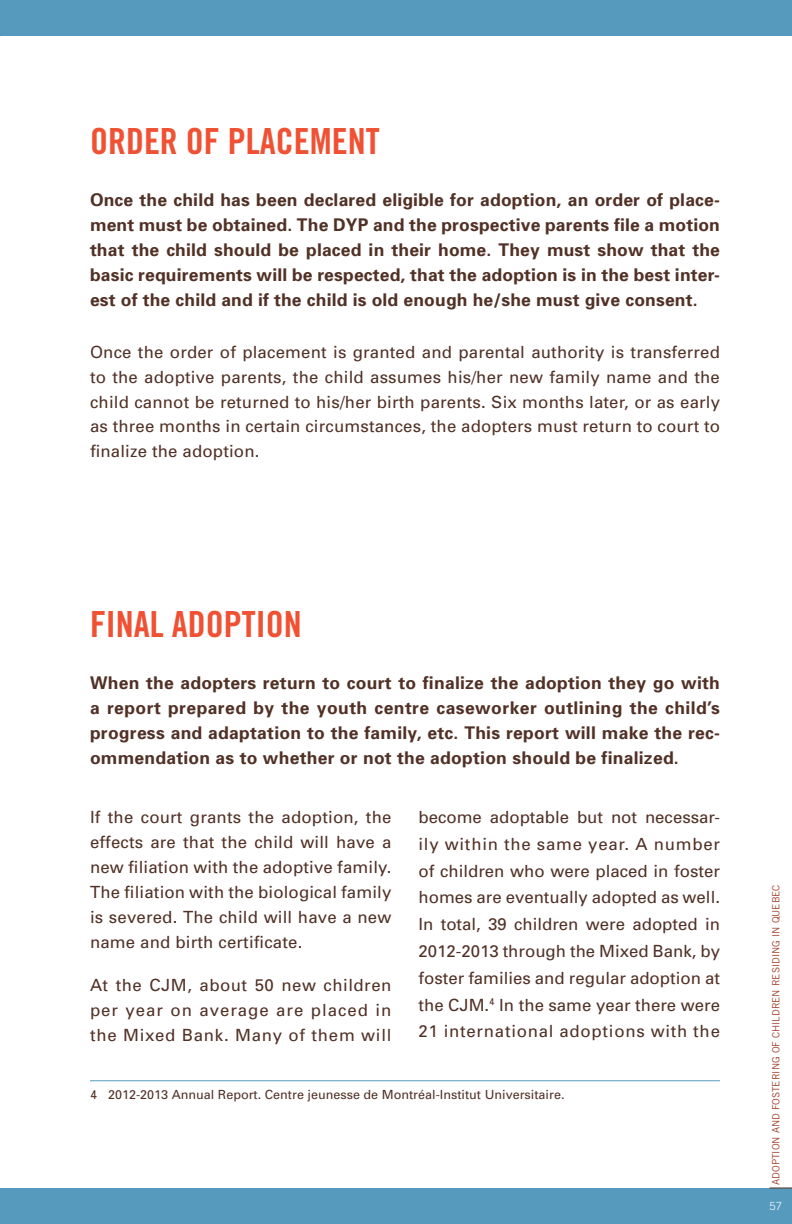
<style>
.page{position:relative;width:792px;height:1224px;background:#fff}
.page>*{position:absolute;margin:0;border:0;box-sizing:border-box;transform-origin:0 0}
.t1{font:36px "Trade Gothic Bold Cond Twenty";color:#f05133}
.t2{font:700 17.6px/25px "Univers";letter-spacing:.01em;color:#513126;text-align:justify}
.t3{font:16.8px/25px "Univers";letter-spacing:.01em;color:#513126;text-align:justify}
.t4{font:12.6px "Univers";color:#513126}
.t5{font:300 11.2px "Trade Gothic";color:#fff}
.t6{font:10px "Trade Gothic";color:#a1412c}
</style>
<div class="page">
<hr style="left:90px;top:1080px;width:630px;height:1px;background:#569bbe">
<div style="left:0;top:0;width:792px;height:36px;background:#569bbe"></div>
<div style="left:0;top:1188px;width:792px;height:36px;background:#569bbe"></div>
<svg style="left:770px;top:1188px;width:22px;height:1px"></svg>
<h1 class="t1" style="left:90px;top:119px;width:291px">ORDER OF PLACEMENT</h1>
<p class="t2" style="left:90px;top:186px;width:632px">Once the child has been declared eligible for adoption, an order of place&shy;ment must be obtained. The DYP and the prospective parents file a motion that the child should be placed in their home. They must show that the basic requirements will be respected, that the adoption is in the best inter&shy;est of the child and if the child is old enough he/she must give consent.</p>
<p class="t3" style="left:90px;top:339px;width:632px">Once the order of placement is granted and parental authority is transferred to the adoptive parents, the child assumes his/her new family name and the child cannot be returned to his/her birth parents. Six months later, or as early as three months in certain circumstances, the adopters must return to court to finalize the adoption.</p>
<h1 class="t1" style="left:90px;top:602px;width:213px">FINAL ADOPTION</h1>
<p class="t2" style="left:90px;top:670px;width:632px">When the adopters return to court to finalize the adoption they go with a report prepared by the youth centre caseworker outlining the child’s progress and adaptation to the family, etc. This report will make the rec&shy;ommendation as to whether or not the adoption should be finalized.</p>
<p class="t3" style="left:90px;top:804px;width:303px">If the court grants the adoption, the effects are that the child will have a new filiation with the adoptive family.<br>The filiation with the biological family is severed. The child will have a new name and birth certificate.</p>
<p class="t3" style="left:90px;top:972px;width:303px">At the CJM, about 50 new children per year on average are placed in the Mixed Bank. Many of them will</p>
<p class="t3" style="left:418px;top:803px;width:303px;line-height:26.8px">become adoptable but not necessar&shy;ily within the same year. A number of children who were placed in foster homes are eventually adopted as well.<br>In total, 39 children were adopted in 2012-2013 through the Mixed Bank, by foster families and regular adoption at the CJM.<sup>4</sup> In the same year there were 21 international adoptions with the</p>
<p class="t4" style="left:90px;top:1087px;width:476px">4 2012-2013 Annual Report. Centre jeunesse de Montréal-Institut Universitaire.</p>
<p class="t6" style="left:770px;top:1185px;width:302px;rotate:-90deg">Adoption and fostering of children residing in Quebec</p>
<p class="t5" style="left:770px;top:1199px;width:14px">57</p>
</div>
